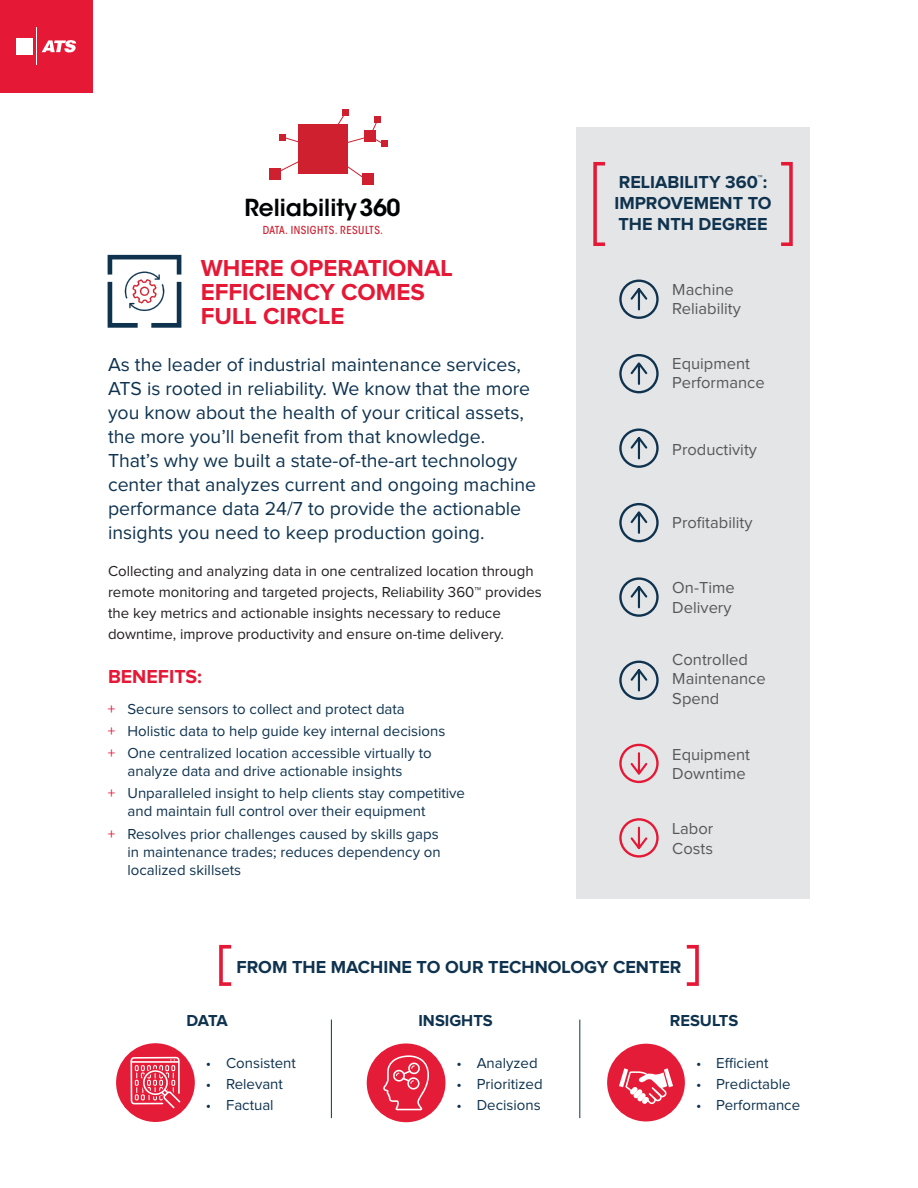
<style>
.page{position:relative;width:918px;height:1188px;background:#fff}
.page>*{position:absolute;margin:0;border:0;box-sizing:border-box;transform-origin:0 0}
.t1{font:700 24px/24px "Proxima Nova";color:#e51836}
.t2{font:600 23.25px "ITC Avant Garde Std";color:#010203}
.t3{font:19.5px/24px "Proxima Nova";color:#0f334f}
.t4{font:700 19.5px "Proxima Nova";color:#e51836}
.t5{font:700 18px/21px "Proxima Nova";color:#0f334f}
.t6{font:16.5px/19.5px "Proxima Nova";color:#57585a}
.t7{font:700 16.5px "Proxima Nova";color:#0f334f}
.t8{font:15px/22.4px "Proxima Nova";color:#0f334f}
.t9{font:15px/21px "Proxima Nova";color:#231f20}
.t10{font:500 condensed 10.95px "ITC Avant Garde Std";letter-spacing:.045em;color:#cf202f}
.s1{color:#e51836}
</style>
<div class="page">
<div style="left:0;top:0;width:93px;height:93px;background:#e51836"></div>
<svg style="left:42px;top:40px;width:34px;height:13px"></svg>
<div style="left:16px;top:38px;width:17px;height:17px;background:#fff"></div>
<hr style="left:37px;top:28px;width:1px;height:37px;background:#fff">
<div style="left:576px;top:127px;width:234px;height:772px;background:#e4e5e7"></div>
<svg style="left:630px;top:288px;width:18px;height:23px"></svg>
<div style="left:619px;top:280px;width:40px;height:39px;border:2px solid #0f334f;border-radius:50%"></div>
<svg style="left:630px;top:362px;width:18px;height:23px"></svg>
<div style="left:619px;top:354px;width:40px;height:39px;border:2px solid #0f334f;border-radius:50%"></div>
<svg style="left:630px;top:437px;width:18px;height:23px"></svg>
<div style="left:619px;top:428px;width:40px;height:40px;border:2px solid #0f334f;border-radius:50%"></div>
<svg style="left:630px;top:511px;width:18px;height:23px"></svg>
<div style="left:619px;top:503px;width:40px;height:39px;border:2px solid #0f334f;border-radius:50%"></div>
<svg style="left:630px;top:586px;width:18px;height:23px"></svg>
<div style="left:619px;top:577px;width:40px;height:40px;border:2px solid #0f334f;border-radius:50%"></div>
<svg style="left:630px;top:669px;width:18px;height:23px"></svg>
<div style="left:619px;top:661px;width:40px;height:39px;border:2px solid #0f334f;border-radius:50%"></div>
<svg style="left:630px;top:752px;width:18px;height:23px"></svg>
<div style="left:619px;top:744px;width:40px;height:39px;border:2px solid #e51836;border-radius:50%"></div>
<svg style="left:630px;top:826px;width:18px;height:23px"></svg>
<div style="left:619px;top:818px;width:40px;height:40px;border:2px solid #e51836;border-radius:50%"></div>
<svg style="left:781px;top:162px;width:12px;height:84px"></svg>
<svg style="left:593px;top:162px;width:12px;height:84px"></svg>
<svg style="left:687px;top:945px;width:12px;height:41px"></svg>
<svg style="left:219px;top:945px;width:12px;height:41px"></svg>
<svg style="left:108px;top:255px;width:73px;height:73px"></svg>
<div style="left:362px;top:174px;width:12px;height:11px;background:#cf202f"></div>
<div style="left:269px;top:168px;width:12px;height:11px;background:#cf202f"></div>
<svg style="left:274px;top:109px;width:113px;height:71px"></svg>
<div style="left:367px;top:1043px;width:78px;height:79px;background:#e51c37;border-radius:50%"></div>
<svg style="left:383px;top:1055px;width:46px;height:55px"></svg>
<div style="left:116px;top:1043px;width:79px;height:79px;background:#e51c37;border-radius:50%"></div>
<svg style="left:130px;top:1043px;width:56px;height:79px"></svg>
<div style="left:607px;top:1044px;width:78px;height:77px;background:#e51c37;border-radius:50%"></div>
<svg style="left:619px;top:1068px;width:54px;height:37px"></svg>
<hr style="left:331px;top:1020px;width:1px;height:98px;background:#0f334f">
<hr style="left:579px;top:1020px;width:1px;height:98px;background:#0f334f">
<h2 class="t2" style="left:244px;top:193px;width:158px">Reliability360</h2>
<p class="t10" style="left:263px;top:223px;width:122px">DATA. INSIGHTS. RESULTS.</p>
<h1 class="t1" style="left:201px;top:257px;width:253px">WHERE OPERATIONAL<br>EFFICIENCY COMES<br>FULL CIRCLE</h1>
<p class="t3" style="left:108px;top:353px;width:430px">As the leader of industrial maintenance services, ATS is rooted in reliability. We know that the more you know about the health of your critical assets, the more you’ll benefit from that knowledge.<br>That’s why we built a state-of-the-art technology center that analyzes current and ongoing machine performance data 24/7 to provide the actionable insights you need to keep production going.</p>
<p class="t9" style="left:108px;top:561px;width:435px">Collecting and analyzing data in one centralized location through remote monitoring and targeted projects, Reliability 360™ provides the key metrics and actionable insights necessary to reduce downtime, improve productivity and ensure on-time delivery.</p>
<h3 class="t4" style="left:108px;top:668px;width:96px">BENEFITS:</h3>
<p class="t8" style="left:108px;top:698px;width:339px"><span class="s1">+</span> Secure sensors to collect and protect data<br><span class="s1">+</span> Holistic data to help guide key internal decisions <span class="s1">+</span> One centralized location accessible virtually to</p>
<p class="t8" style="left:108px;top:761px;width:359px;text-indent:20px">analyze data and drive actionable insights<br><span class="s1">+</span> Unparalleled insight to help clients stay competitive</p>
<p class="t8" style="left:108px;top:801px;width:332px;text-align:center">and maintain full control over their equipment<br><span class="s1">+</span> Resolves prior challenges caused by skills gaps</p>
<p class="t8" style="left:127px;top:843px;width:315px;line-height:18px">in maintenance trades; reduces dependency on localized skillsets</p>
<p class="t5" style="left:614px;top:172px;width:159px">RELIABILITY 360<sup>™</sup>:<br>IMPROVEMENT TO<br>THE NTH DEGREE</p>
<p class="t6" style="left:672px;top:280px;width:70px">Machine<br>Reliability</p>
<p class="t6" style="left:672px;top:354px;width:94px">Equipment<br>Performance</p>
<p class="t6" style="left:672px;top:440px;width:86px">Productivity</p>
<p class="t6" style="left:672px;top:513px;width:82px">Profitability</p>
<p class="t6" style="left:672px;top:579px;width:64px">On-Time<br>Delivery</p>
<p class="t6" style="left:672px;top:650px;width:95px">Controlled<br>Maintenance<br>Spend</p>
<p class="t6" style="left:672px;top:745px;width:79px">Equipment<br>Downtime</p>
<p class="t6" style="left:672px;top:820px;width:42px">Labor<br>Costs</p>
<p class="t5" style="left:236px;top:957px;width:447px">FROM THE MACHINE TO OUR TECHNOLOGY CENTER</p>
<p class="t7" style="left:186px;top:1013px;width:43px">DATA</p>
<p class="t8" style="left:206px;top:1052px;width:92px">• Consistent</p>
<p class="t8" style="left:206px;top:1073px;width:79px">• Relevant</p>
<p class="t8" style="left:206px;top:1094px;width:69px">• Factual</p>
<p class="t7" style="left:418px;top:1013px;width:76px">INSIGHTS</p>
<p class="t8" style="left:457px;top:1052px;width:83px">• Analyzed</p>
<p class="t8" style="left:457px;top:1073px;width:88px">• Prioritized</p>
<p class="t8" style="left:457px;top:1094px;width:86px">• Decisions</p>
<p class="t7" style="left:670px;top:1013px;width:70px">RESULTS</p>
<p class="t8" style="left:696px;top:1053px;width:74px">• Efficient</p>
<p class="t8" style="left:696px;top:1074px;width:96px">• Predictable</p>
<p class="t8" style="left:696px;top:1095px;width:106px">• Performance</p>
</div>
